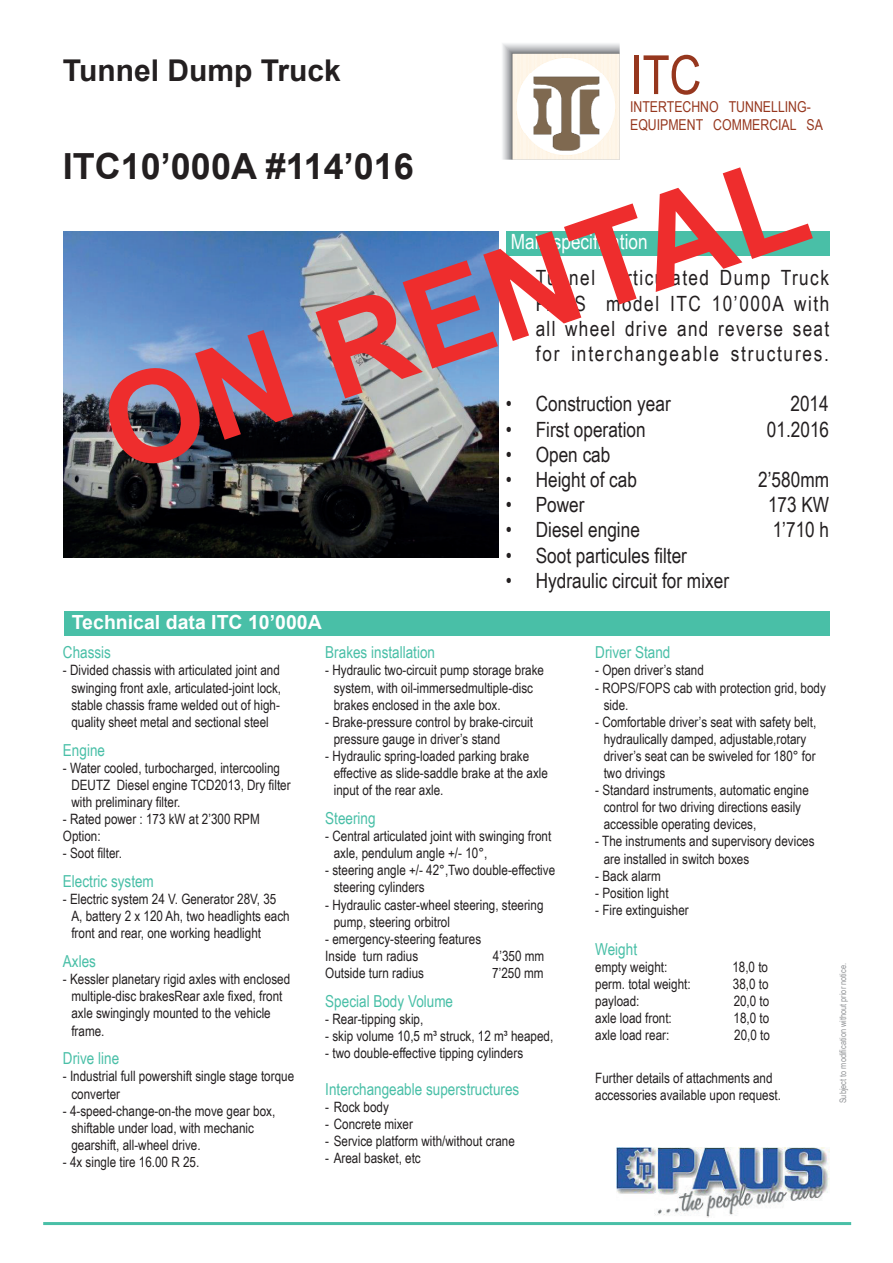
<style>
.page{position:relative;width:893px;height:1263px;background:#fff}
.page>*{position:absolute;margin:0;border:0;box-sizing:border-box;transform-origin:0 0}
.t1{font:700 127.5px "Arial";color:#ee2d2d}
.t2{font:54px "Arial Narrow";color:#96371e}
.t3{font:700 36px "Arial";color:#231f20}
.t4{font:700 30px "Arial";color:#231f20}
.t5{font:21px/25.2px "Arial Narrow";color:#231f20;text-align:justify}
.t6{font:21px "Arial Narrow";color:#fff}
.t7{font:700 19.5px "Arial";color:#fff}
.t8{font:16.5px "Arial Narrow";color:#49bfa7}
.t9{font:15px/18px "Arial Narrow";color:#96371e}
.t10{font:14.25px/17.1px "Arial Narrow";color:#231f20}
.t11{font:9px "Arial Narrow";color:#939598}
</style>
<div class="page">
<div style="left:506px;top:232px;width:323px;height:24px;background:#49bfa7"></div>
<div style="left:64px;top:612px;width:765px;height:24px;background:#49bfa7"></div>
<img style="left:502px;top:43px;width:117px;height:117px">
<img style="left:616px;top:1147px;width:213px;height:70px">
<img style="left:64px;top:232px;width:434px;height:325px">
<hr style="left:43px;top:1222px;width:808px;height:3px;background:#49bfa7">
<h3 class="t4" style="left:63px;top:50px;width:279px">Tunnel Dump Truck</h3>
<h2 class="t2" style="left:630px;top:35px;width:73px">ITC</h2>
<p class="t9" style="left:630px;top:97px;width:194px">INTERTECHNO TUNNELLING-<br>EQUIPMENT COMMERCIAL SA</p>
<h1 class="t1" style="left:78px;top:348px;width:736px;rotate:-19deg">ON RENTAL</h1>
<h3 class="t3" style="left:63px;top:141px;width:352px">ITC10’000A #114’016</h3>
<h3 class="t6" style="left:511px;top:227px;width:138px">Main specification</h3>
<h3 class="t5" style="left:536px;top:265px;width:295px;text-indent:-30px">• Tunnel articulated Dump Truck PAUS model ITC 10’000A with all wheel drive and reverse seat for interchangeable structures.</h3>
<h3 class="t5" style="left:506px;top:391px;width:166px">• Construction year</h3>
<h3 class="t5" style="left:790px;top:391px;width:40px">2014</h3>
<h3 class="t5" style="left:506px;top:416px;width:141px">• First operation</h3>
<h3 class="t5" style="left:767px;top:416px;width:64px">01.2016</h3>
<h3 class="t5" style="left:506px;top:441px;width:106px">• Open cab</h3>
<h3 class="t5" style="left:506px;top:466px;width:132px">• Height of cab</h3>
<h3 class="t5" style="left:758px;top:466px;width:72px">2’580mm</h3>
<h3 class="t5" style="left:506px;top:491px;width:80px">• Power</h3>
<h3 class="t5" style="left:768px;top:491px;width:63px">173 KW</h3>
<h3 class="t5" style="left:506px;top:517px;width:135px">• Diesel engine</h3>
<h3 class="t5" style="left:773px;top:517px;width:58px">1’710 h</h3>
<h3 class="t5" style="left:506px;top:542px;width:182px">• Soot particules filter</h3>
<h3 class="t5" style="left:506px;top:567px;width:225px">• Hydraulic circuit for mixer</h3>
<h3 class="t7" style="left:72px;top:608px;width:251px">Technical data ITC 10’000A</h3>
<p class="t8" style="left:63px;top:640px;width:50px">Chassis</p>
<p class="t10" style="left:63px;top:661px;width:220px;text-align:center">- Divided chassis with articulated joint and swinging front axle, articulated-joint lock, stable chassis frame welded out of high&shy;quality sheet metal and sectional steel</p>
<p class="t8" style="left:63px;top:738px;width:44px">Engine</p>
<p class="t10" style="left:71px;top:758px;width:221px;text-indent:-8px">- Water cooled, turbocharged, intercooling<br>DEUTZ Diesel engine TCD2013, Dry filter with preliminary filter.</p>
<p class="t10" style="left:63px;top:810px;width:198px">- Rated power : 173 kW at 2’300 RPM<br>Option:</p>
<p class="t10" style="left:63px;top:844px;width:61px">- Soot filter.</p>
<p class="t8" style="left:63px;top:869px;width:92px">Electric system</p>
<p class="t10" style="left:71px;top:890px;width:220px;text-indent:-8px">- Electric system 24 V. Generator 28V, 35<br>A, battery 2 x 120 Ah, two headlights each front and rear, one working headlight</p>
<p class="t8" style="left:63px;top:949px;width:35px">Axles</p>
<p class="t10" style="left:71px;top:970px;width:220px;text-indent:-8px">- Kessler planetary rigid axles with enclosed multiple-disc brakesRear axle fixed, front axle swingingly mounted to the vehicle frame.</p>
<p class="t8" style="left:63px;top:1046px;width:58px">Drive line</p>
<p class="t10" style="left:71px;top:1067px;width:224px;text-indent:-8px">- Industrial full powershift single stage torque converter</p>
<p class="t10" style="left:71px;top:1101px;width:205px;text-indent:-8px">- 4-speed-change-on-the move gear box, shiftable under load, with mechanic gearshift, all-wheel drive.</p>
<p class="t10" style="left:63px;top:1153px;width:138px">- 4x single tire 16.00 R 25.</p>
<p class="t8" style="left:325px;top:640px;width:111px">Brakes installation</p>
<p class="t10" style="left:334px;top:661px;width:212px;text-indent:-8px">- Hydraulic two-circuit pump storage brake system, with oil-immersedmultiple-disc brakes enclosed in the axle box.</p>
<p class="t10" style="left:334px;top:713px;width:201px;text-indent:-8px">- Brake-pressure control by brake-circuit pressure gauge in driver’s stand</p>
<p class="t10" style="left:334px;top:747px;width:216px;text-indent:-8px">- Hydraulic spring-loaded parking brake effective as slide-saddle brake at the axle input of the rear axle.</p>
<p class="t8" style="left:325px;top:806px;width:52px">Steering</p>
<p class="t10" style="left:334px;top:827px;width:219px;text-indent:-8px">- Central articulated joint with swinging front axle, pendulum angle +/- 10°,</p>
<p class="t10" style="left:334px;top:861px;width:223px;text-indent:-8px">- steering angle +/- 42°,Two double-effective steering cylinders</p>
<p class="t10" style="left:334px;top:895px;width:211px;text-indent:-8px">- Hydraulic caster-wheel steering, steering pump, steering orbitrol</p>
<p class="t10" style="left:325px;top:929px;width:157px">- emergency-steering features<br>Inside turn radius</p>
<p class="t10" style="left:493px;top:947px;width:53px">4’350 mm</p>
<p class="t10" style="left:325px;top:964px;width:100px">Outside turn radius</p>
<p class="t10" style="left:492px;top:964px;width:53px">7’250 mm</p>
<p class="t8" style="left:325px;top:989px;width:129px">Special Body Volume</p>
<p class="t10" style="left:325px;top:1010px;width:100px">- Rear-tipping skip,</p>
<p class="t10" style="left:325px;top:1027px;width:229px">- skip volume 10,5 m³ struck, 12 m³ heaped,</p>
<p class="t10" style="left:325px;top:1044px;width:199px">- two double-effective tipping cylinders</p>
<p class="t8" style="left:325px;top:1077px;width:196px">Interchangeable superstructures</p>
<p class="t10" style="left:325px;top:1098px;width:65px">- Rock body</p>
<p class="t10" style="left:325px;top:1115px;width:89px">- Concrete mixer</p>
<p class="t10" style="left:325px;top:1132px;width:191px">- Service platform with/without crane</p>
<p class="t10" style="left:325px;top:1149px;width:97px">- Areal basket, etc</p>
<p class="t8" style="left:595px;top:640px;width:77px">Driver Stand</p>
<p class="t10" style="left:595px;top:661px;width:110px">- Open driver’s stand</p>
<p class="t10" style="left:604px;top:678px;width:224px;text-indent:-8px">- ROPS/FOPS cab with protection grid, body side.</p>
<p class="t10" style="left:604px;top:713px;width:214px;text-indent:-8px">- Comfortable driver’s seat with safety belt, hydraulically damped, adjustable,rotary driver’s seat can be swiveled for 180° for two drivings</p>
<p class="t10" style="left:604px;top:781px;width:207px;text-indent:-8px">- Standard instruments, automatic engine control for two driving directions easily accessible operating devices,</p>
<p class="t10" style="left:604px;top:832px;width:212px;text-indent:-8px">- The instruments and supervisory devices are installed in switch boxes</p>
<p class="t10" style="left:595px;top:866px;width:67px">- Back alarm</p>
<p class="t10" style="left:595px;top:884px;width:75px">- Position light</p>
<p class="t10" style="left:595px;top:901px;width:95px">- Fire extinguisher</p>
<p class="t8" style="left:595px;top:936px;width:43px">Weight</p>
<p class="t10" style="left:595px;top:957px;width:74px">empty weight:</p>
<p class="t10" style="left:732px;top:957px;width:37px">18,0 to</p>
<p class="t10" style="left:595px;top:974px;width:97px">perm. total weight:</p>
<p class="t10" style="left:733px;top:974px;width:37px">38,0 to</p>
<p class="t10" style="left:595px;top:992px;width:46px">payload:</p>
<p class="t10" style="left:734px;top:992px;width:37px">20,0 to</p>
<p class="t10" style="left:595px;top:1009px;width:78px">axle load front:</p>
<p class="t10" style="left:734px;top:1009px;width:37px">18,0 to</p>
<p class="t10" style="left:595px;top:1026px;width:76px">axle load rear:</p>
<p class="t10" style="left:734px;top:1026px;width:37px">20,0 to</p>
<p class="t10" style="left:595px;top:1069px;width:187px">Further details of attachments and accessories available upon request.</p>
<p class="t11" style="left:836px;top:1103px;width:142px;rotate:-90deg">Subject to modification without prior notice.</p>
</div>
